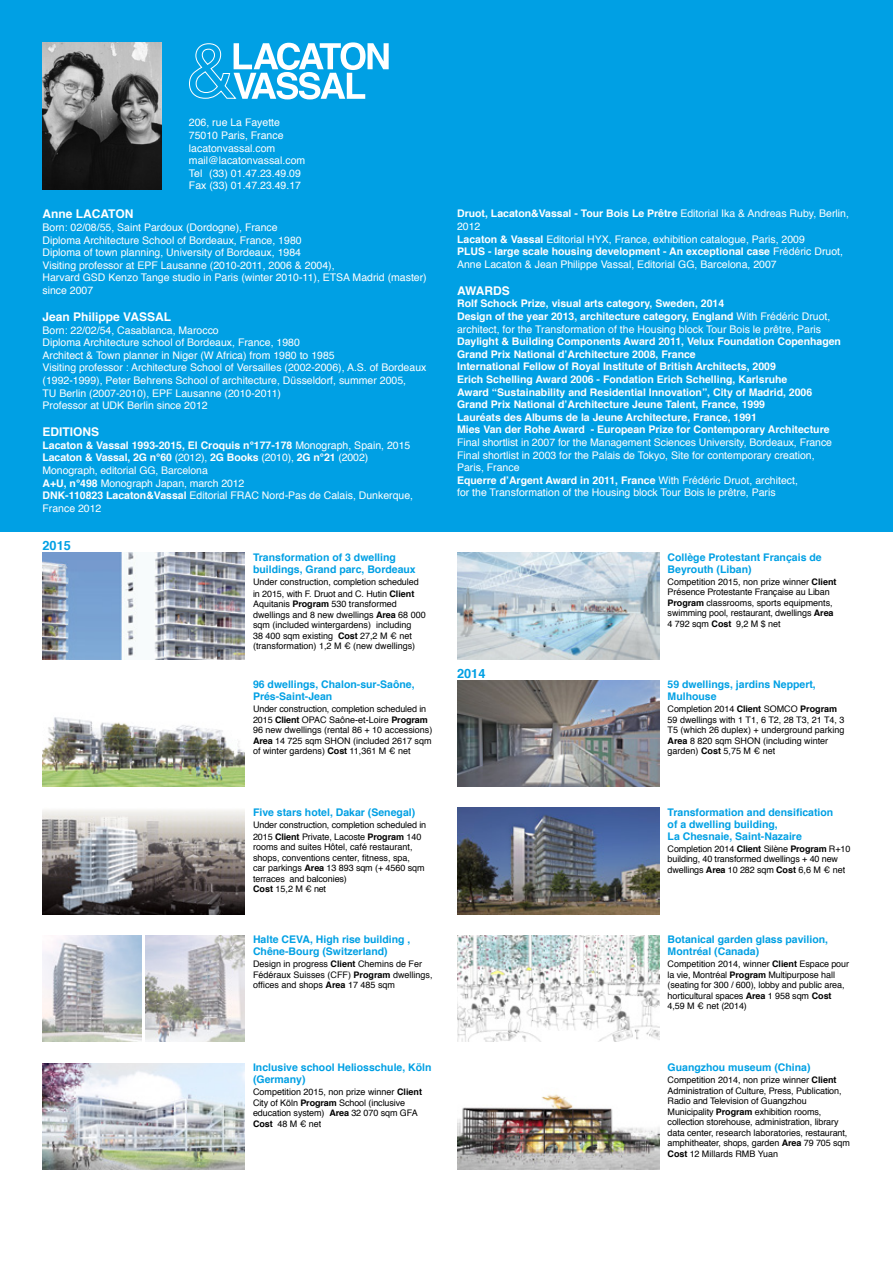
<style>
.page{position:relative;width:893px;height:1263px;background:#fff}
.page>*{position:absolute;margin:0;border:0;box-sizing:border-box;transform-origin:0 0}
.t1{font:700 12.75px "Helvetica";color:#00a0e4}
.t2{font:700 12px "Helvetica";color:#fff}
.t3{font:10.5px/12.6px "Helvetica";color:#fff}
.t4{font:700 10.5px/12.6px "Helvetica";color:#fff}
.t5{font:700 10.5px/12px "Helvetica";color:#00a0e4}
.t6{font:9px/10.5px "Helvetica";letter-spacing:-.01em;color:#000}
.s1{font-weight:700}
.s2{font-weight:400}
</style>
<div class="page">
<div style="left:0;top:0;width:893px;height:531px;background:#00a0e4"></div>
<img style="left:43px;top:43px;width:118px;height:146px">
<img style="left:43px;top:810px;width:201px;height:104px">
<img style="left:43px;top:717px;width:201px;height:70px">
<img style="left:457px;top:808px;width:202px;height:106px">
<img style="left:43px;top:553px;width:201px;height:106px">
<img style="left:457px;top:935px;width:202px;height:107px">
<img style="left:457px;top:680px;width:202px;height:107px">
<img style="left:43px;top:935px;width:98px;height:107px">
<img style="left:146px;top:935px;width:98px;height:107px">
<img style="left:457px;top:1094px;width:202px;height:75px">
<img style="left:457px;top:553px;width:202px;height:106px">
<img style="left:43px;top:1063px;width:201px;height:106px">
<svg style="left:189px;top:42px;width:200px;height:57px"></svg>
<p class="t3" style="left:189px;top:117px;width:118px">206, rue La Fayette<br>75010 Paris, France lacatonvassal.com mail@lacatonvassal.com<br>Tel (33) 01.47.23.49.09<br>Fax (33) 01.47.23.49.17</p>
<h2 class="t2" style="left:43px;top:205px;width:92px">Anne LACATON</h2>
<p class="t3" style="left:43px;top:221px;width:386px">Born: 02/08/55, Saint Pardoux (Dordogne), France<br>Diploma Architecture School of Bordeaux, France, 1980<br>Diploma of town planning, University of Bordeaux, 1984<br>Visiting professor at EPF Lausanne (2010-2011, 2006 &amp; 2004),<br>Harvard GSD Kenzo Tange studio in Paris (winter 2010-11), ETSA Madrid (master) since 2007</p>
<h2 class="t2" style="left:43px;top:307px;width:130px">Jean Philippe VASSAL</h2>
<p class="t3" style="left:43px;top:324px;width:385px">Born: 22/02/54, Casablanca, Marocco<br>Diploma Architecture school of Bordeaux, France, 1980<br>Architect &amp; Town planner in Niger (W Africa) from 1980 to 1985<br>Visiting professor : Architecture School of Versailles (2002-2006), A.S. of Bordeaux (1992-1999), Peter Behrens School of architecture, Düsseldorf, summer 2005,<br>TU Berlin (2007-2010), EPF Lausanne (2010-2011)<br>Professor at UDK Berlin since 2012</p>
<h2 class="t2" style="left:43px;top:422px;width:58px">EDITIONS</h2>
<p class="t3" style="left:43px;top:439px;width:372px"><span class="s1">Lacaton &amp; Vassal 1993-2015, El Croquis n°177-178</span> Monograph, Spain, 2015<br><span class="s1">Lacaton &amp; Vassal, 2G n°60</span> (2012), <span class="s1">2G Books</span> (2010), <span class="s1">2G n°21</span> (2002)<br>Monograph, editorial GG, Barcelona<br><span class="s1">A+U, n°498</span> Monograph Japan, march 2012<br><span class="s1">DNK-110823 Lacaton&amp;Vassal</span> Editorial FRAC Nord-Pas de Calais, Dunkerque, France 2012</p>
<h1 class="t1" style="left:43px;top:535px;width:30px">2015</h1>
<p class="t5" style="left:253px;top:551px;width:164px">Transformation of 3 dwelling buildings, Grand parc, Bordeaux</p>
<p class="t6" style="left:253px;top:576px;width:167px;line-height:12px">Under construction, completion scheduled in 2015, with F. Druot and C. Hutin <span class="s1">Client</span></p>
<p class="t6" style="left:253px;top:599px;width:174px">Aquitanis <span class="s1">Program</span> 530 transformed dwellings and 8 new dwellings <span class="s1">Area</span> 68 000 sqm (included wintergardens) including<br>38 400 sqm existing <span class="s1">Cost</span> 27,2 M € net (transformation) 1,2 M € (new dwellings)</p>
<p class="t5" style="left:253px;top:679px;width:163px">96 dwellings, Chalon-sur-Saône,<br>Prés-Saint-Jean</p>
<p class="t6" style="left:253px;top:704px;width:181px">Under construction, completion scheduled in 2015 <span class="s1">Client</span> OPAC Saône-et-Loire <span class="s1">Program </span>96 new dwellings (rental 86 + 10 accessions)<br><span class="s1">Area</span> 14 725 sqm SHON (included 2617 sqm of winter gardens) <span class="s1">Cost</span> 11,361 M € net</p>
<p class="t5" style="left:253px;top:806px;width:164px">Five stars hotel, Dakar (Senegal)</p>
<p class="t6" style="left:253px;top:819px;width:175px;line-height:12px">Under construction, completion scheduled in<br>2015 <span class="s1">Client</span> Private, Lacoste <span class="s1">Program</span> 140</p>
<p class="t6" style="left:253px;top:842px;width:173px">rooms and suites Hôtel, café restaurant, shops, conventions center, fitness, spa, car parkings <span class="s1">Area</span> 13 893 sqm (+ 4560 sqm terraces and balconies)<br><span class="s1">Cost</span> 15,2 M € net</p>
<p class="t5" style="left:253px;top:934px;width:159px">Halte CEVA, High rise building ,<br>Chêne-Bourg (Switzerland)</p>
<p class="t6" style="left:253px;top:959px;width:181px">Design in progress <span class="s1">Client</span> Chemins de Fer<br>Fédéraux Suisses (CFF) <span class="s1">Program</span> dwellings, offices and shops <span class="s1">Area</span> 17 485 sqm</p>
<p class="t5" style="left:253px;top:1061px;width:180px">Inclusive school Heliosschule, Köln (Germany)</p>
<p class="t6" style="left:253px;top:1087px;width:170px">Competition 2015, non prize winner <span class="s1">Client<br></span>City of Köln <span class="s1">Program</span> School (inclusive education system) <span class="s1">Area</span> 32 070 sqm GFA<br><span class="s1">Cost</span> 48 M € net</p>
<p class="t3" style="left:457px;top:208px;width:393px"><span class="s1">Druot, Lacaton&amp;Vassal - Tour Bois Le Prêtre</span> Editorial Ika &amp; Andreas Ruby, Berlin, 2012<br><span class="s1">Lacaton &amp; Vassal</span> Editorial HYX, France, exhibition catalogue, Paris, 2009<br><span class="s1">PLUS - large scale housing development - An exceptional case</span> Frédéric Druot, Anne Lacaton &amp; Jean Philippe Vassal, Editorial GG, Barcelona, 2007</p>
<h2 class="t2" style="left:457px;top:281px;width:54px">AWARDS</h2>
<p class="t4" style="left:457px;top:297px;width:375px">Rolf Schock Prize, visual arts category, Sweden, 2014<br>Design of the year 2013, architecture category, England <span class="s2">With Frédéric Druot, architect, for the Transformation of the Housing block Tour Bois le prêtre, Paris</span></p>
<p class="t4" style="left:457px;top:335px;width:385px">Daylight &amp; Building Components Award 2011, Velux Foundation Copenhagen Grand Prix National d’Architecture 2008, France<br>International Fellow of Royal Institute of British Architects, 2009<br>Erich Schelling Award 2006 - Fondation Erich Schelling, Karlsruhe<br>Award “Sustainability and Residential Innovation”, City of Madrid, 2006<br>Grand Prix National d’Architecture Jeune Talent, France, 1999<br>Lauréats des Albums de la Jeune Architecture, France, 1991<br>Mies Van der Rohe Award - European Prize for Contemporary Architecture</p>
<p class="t3" style="left:457px;top:436px;width:376px">Final shortlist in 2007 for the Management Sciences University, Bordeaux, France Final shortlist in 2003 for the Palais de Tokyo, Site for contemporary creation, Paris, France<br><span class="s1">Equerre d’Argent Award in 2011, France</span> With Frédéric Druot, architect,<br>for the Transformation of the Housing block Tour Bois le prêtre, Paris</p>
<h1 class="t1" style="left:457px;top:663px;width:30px">2014</h1>
<p class="t5" style="left:668px;top:551px;width:156px">Collège Protestant Français de<br>Beyrouth (Liban)</p>
<p class="t6" style="left:668px;top:576px;width:170px">Competition 2015, non prize winner <span class="s1">Client </span>Présence Protestante Française au Liban <span class="s1">Program</span> classrooms, sports equipments, swimming pool, restaurant, dwellings <span class="s1">Area </span>4 792 sqm <span class="s1">Cost</span> 9,2 M $ net</p>
<p class="t5" style="left:668px;top:679px;width:150px">59 dwellings, jardins Neppert,<br>Mulhouse</p>
<p class="t6" style="left:668px;top:704px;width:178px">Completion 2014 <span class="s1">Client</span> SOMCO <span class="s1">Program </span>59 dwellings with 1 T1, 6 T2, 28 T3, 21 T4, 3<br>T5 (which 26 duplex) + underground parking <span class="s1">Area</span> 8 820 sqm SHON (including winter garden) <span class="s1">Cost</span> 5,75 M € net</p>
<p class="t5" style="left:668px;top:806px;width:167px">Transformation and densification of a dwelling building,<br>La Chesnaie, Saint-Nazaire</p>
<p class="t6" style="left:668px;top:844px;width:184px">Completion 2014 <span class="s1">Client</span> Silène <span class="s1">Program</span> R+10 building, 40 transformed dwellings + 40 new dwellings <span class="s1">Area</span> 10 282 sqm <span class="s1">Cost</span> 6,6 M € net</p>
<p class="t5" style="left:668px;top:934px;width:162px">Botanical garden glass pavilion,<br>Montréal (Canada)</p>
<p class="t6" style="left:668px;top:959px;width:183px">Competition 2014, winner <span class="s1">Client</span> Espace pour la vie, Montréal <span class="s1">Program</span> Multipurpose hall (seating for 300 / 600), lobby and public area, horticultural spaces <span class="s1">Area</span> 1 958 sqm <span class="s1">Cost </span>4,59 M € net (2014)</p>
<p class="t5" style="left:668px;top:1061px;width:144px">Guangzhou museum (China)</p>
<p class="t6" style="left:668px;top:1075px;width:184px">Competition 2014, non prize winner <span class="s1">Client </span>Administration of Culture, Press, Publication, Radio and Television of Guangzhou Municipality <span class="s1">Program</span> exhibition rooms, collection storehouse, administration, library data center, research laboratories, restaurant, amphitheater, shops, garden <span class="s1">Area</span> 79 705 sqm <span class="s1">Cost</span> 12 Millards RMB Yuan</p>
</div>
